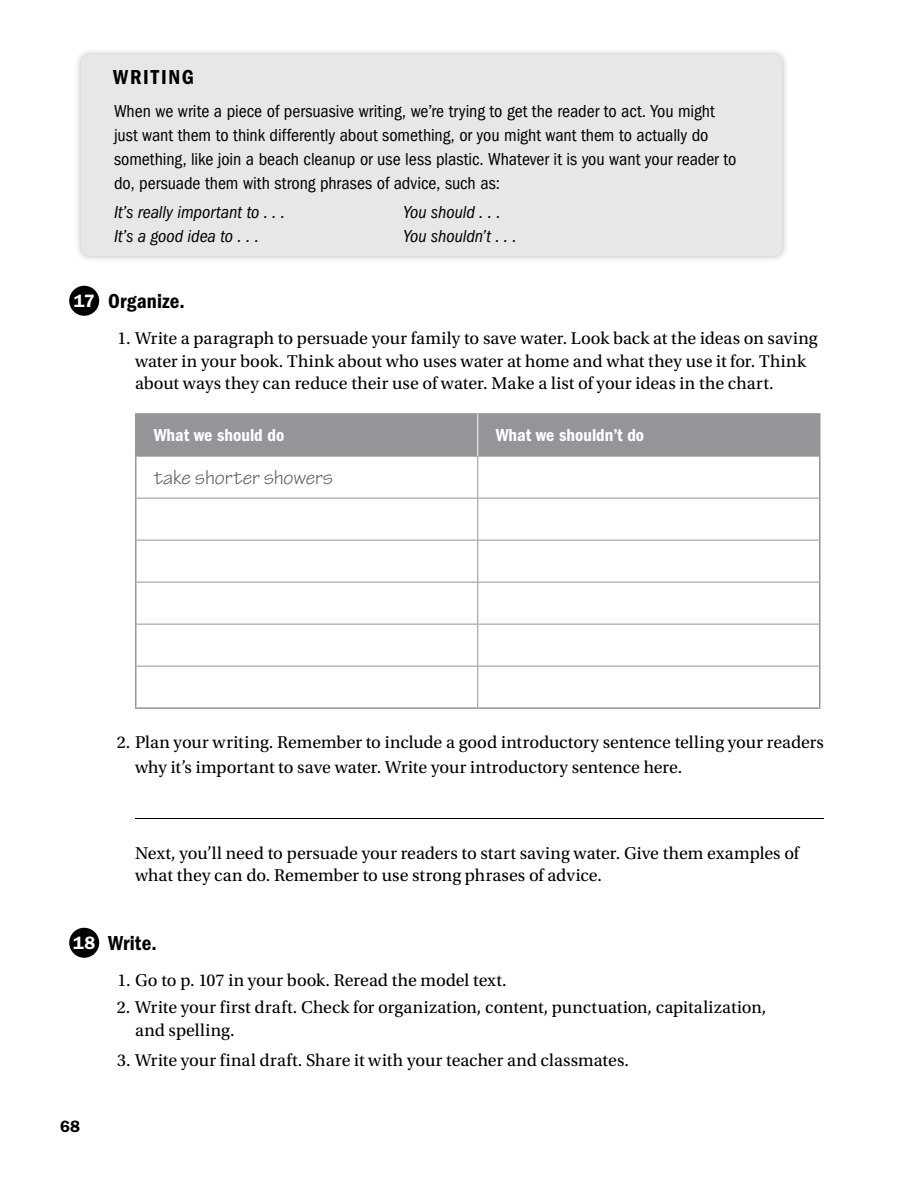
<style>
.page{position:relative;width:918px;height:1188px;background:#fff}
.page>*{position:absolute;margin:0;border:0;box-sizing:border-box;transform-origin:0 0}
.t1{font:21px "ITC Franklin Gothic Std Dm Cd";letter-spacing:.08em;color:#000}
.t2{font:21px "Tekton Pro";color:#58595b}
.t3{font:18px/22.5px "Utopia Std";color:#000}
.t4{font:condensed 18px/24px "ITC Franklin Gothic Std";color:#000}
.t5{font:italic condensed 18px "ITC Franklin Gothic Std";letter-spacing:-.005em;color:#000}
.t6{font:18px "ITC Franklin Gothic Std Dm Cd";color:#fff}
.t7{font:600 18px "ITC Franklin Gothic Std";color:#fff}
.t8{font:600 16.5px "ITC Franklin Gothic Std";color:#000}
</style>
<div class="page">
<div style="left:74px;top:48px;width:715px;height:215px;background:#000;opacity:.25"></div>
<div style="left:81px;top:54px;width:701px;height:202px;background:#e6e7e8;border-radius:9px"></div>
<div style="left:136px;top:414px;width:683px;height:42px;background:#939598"></div>
<hr style="left:135px;top:413px;width:343px;height:1px;background:#939598">
<hr style="left:478px;top:413px;width:342px;height:1px;background:#939598">
<hr style="left:136px;top:456px;width:342px;height:1px;background:#939598">
<hr style="left:478px;top:456px;width:341px;height:1px;background:#939598">
<hr style="left:477px;top:457px;width:1px;height:41px;background:#939598">
<hr style="left:136px;top:498px;width:342px;height:1px;background:#939598">
<hr style="left:478px;top:498px;width:341px;height:1px;background:#939598">
<hr style="left:477px;top:499px;width:1px;height:41px;background:#939598">
<hr style="left:136px;top:540px;width:342px;height:1px;background:#939598">
<hr style="left:478px;top:540px;width:341px;height:1px;background:#939598">
<hr style="left:477px;top:541px;width:1px;height:41px;background:#939598">
<hr style="left:136px;top:582px;width:342px;height:1px;background:#939598">
<hr style="left:478px;top:582px;width:341px;height:1px;background:#939598">
<hr style="left:477px;top:583px;width:1px;height:41px;background:#939598">
<hr style="left:136px;top:624px;width:342px;height:1px;background:#939598">
<hr style="left:478px;top:624px;width:341px;height:1px;background:#939598">
<hr style="left:477px;top:625px;width:1px;height:41px;background:#939598">
<hr style="left:136px;top:666px;width:342px;height:1px;background:#939598">
<hr style="left:478px;top:666px;width:341px;height:1px;background:#939598">
<hr style="left:477px;top:667px;width:1px;height:40px;background:#939598">
<hr style="left:477px;top:414px;width:1px;height:42px;background:#fff">
<hr style="left:819px;top:414px;width:1px;height:42px;background:#939598">
<hr style="left:819px;top:456px;width:1px;height:42px;background:#939598">
<hr style="left:819px;top:498px;width:1px;height:42px;background:#939598">
<hr style="left:819px;top:540px;width:1px;height:42px;background:#939598">
<hr style="left:819px;top:582px;width:1px;height:42px;background:#939598">
<hr style="left:819px;top:624px;width:1px;height:42px;background:#939598">
<hr style="left:819px;top:666px;width:1px;height:41px;background:#939598">
<hr style="left:478px;top:707px;width:342px;height:2px;background:#939598">
<hr style="left:135px;top:456px;width:1px;height:42px;background:#939598">
<hr style="left:135px;top:498px;width:1px;height:42px;background:#939598">
<hr style="left:135px;top:540px;width:1px;height:42px;background:#939598">
<hr style="left:135px;top:582px;width:1px;height:42px;background:#939598">
<hr style="left:135px;top:624px;width:1px;height:42px;background:#939598">
<hr style="left:135px;top:666px;width:1px;height:41px;background:#939598">
<hr style="left:135px;top:707px;width:343px;height:2px;background:#939598">
<hr style="left:135px;top:414px;width:1px;height:42px;background:#939598">
<div style="left:134px;top:815px;width:647px;height:5px;background:#fff;opacity:.5"></div>
<svg style="left:173px;top:815px;width:651px;height:5px"></svg>
<div style="left:69px;top:286px;width:30px;height:30px;background:#000;border-radius:50%"></div>
<div style="left:69px;top:928px;width:30px;height:30px;background:#000;border-radius:50%"></div>
<p class="t1" style="left:113px;top:65px;width:82px">Writing</p>
<p class="t4" style="left:114px;top:99px;width:624px">When we write a piece of persuasive writing, we’re trying to get the reader to act. You might just want them to think differently about something, or you might want them to actually do something, like join a beach cleanup or use less plastic. Whatever it is you want your reader to do, persuade them with strong phrases of advice, such as:</p>
<p class="t5" style="left:114px;top:202px;width:173px">It’s really important to . . .</p>
<p class="t5" style="left:403px;top:202px;width:99px">You should . . .</p>
<p class="t5" style="left:114px;top:226px;width:146px">It’s a good idea to . . .</p>
<p class="t5" style="left:403px;top:226px;width:115px">You shouldn’t . . .</p>
<p class="t7" style="left:74px;top:290px;width:22px">17</p>
<p class="t1" style="left:108px;top:289px;width:78px">Organize.</p>
<p class="t3" style="left:135px;top:328px;width:684px;text-indent:-17px">1. Write a paragraph to persuade your family to save water. Look back at the ideas on saving water in your book. Think about who uses water at home and what they use it for. Think about ways they can reduce their use of water. Make a list of your ideas in the chart.</p>
<p class="t6" style="left:154px;top:425px;width:132px">What we should do</p>
<p class="t6" style="left:496px;top:425px;width:150px">What we shouldn’t do</p>
<p class="t2" style="left:154px;top:466px;width:181px">take shorter showers</p>
<p class="t3" style="left:135px;top:730px;width:691px;line-height:25.5px;text-indent:-18px">2. Plan your writing. Remember to include a good introductory sentence telling your readers why it’s important to save water. Write your introductory sentence here.</p>
<p class="t3" style="left:135px;top:842px;width:666px">Next, you’ll need to persuade your readers to start saving water. Give them examples of what they can do. Remember to use strong phrases of advice.</p>
<p class="t7" style="left:73px;top:932px;width:24px">18</p>
<p class="t1" style="left:108px;top:931px;width:50px">Write.</p>
<p class="t3" style="left:118px;top:970px;width:391px">1. Go to p. 107 in your book. Reread the model text.</p>
<p class="t3" style="left:135px;top:997px;width:633px;text-indent:-18px">2. Write your first draft. Check for organization, content, punctuation, capitalization, and spelling.</p>
<p class="t3" style="left:117px;top:1049px;width:513px">3. Write your final draft. Share it with your teacher and classmates.</p>
<p class="t8" style="left:60px;top:1116px;width:21px">68</p>
</div>
